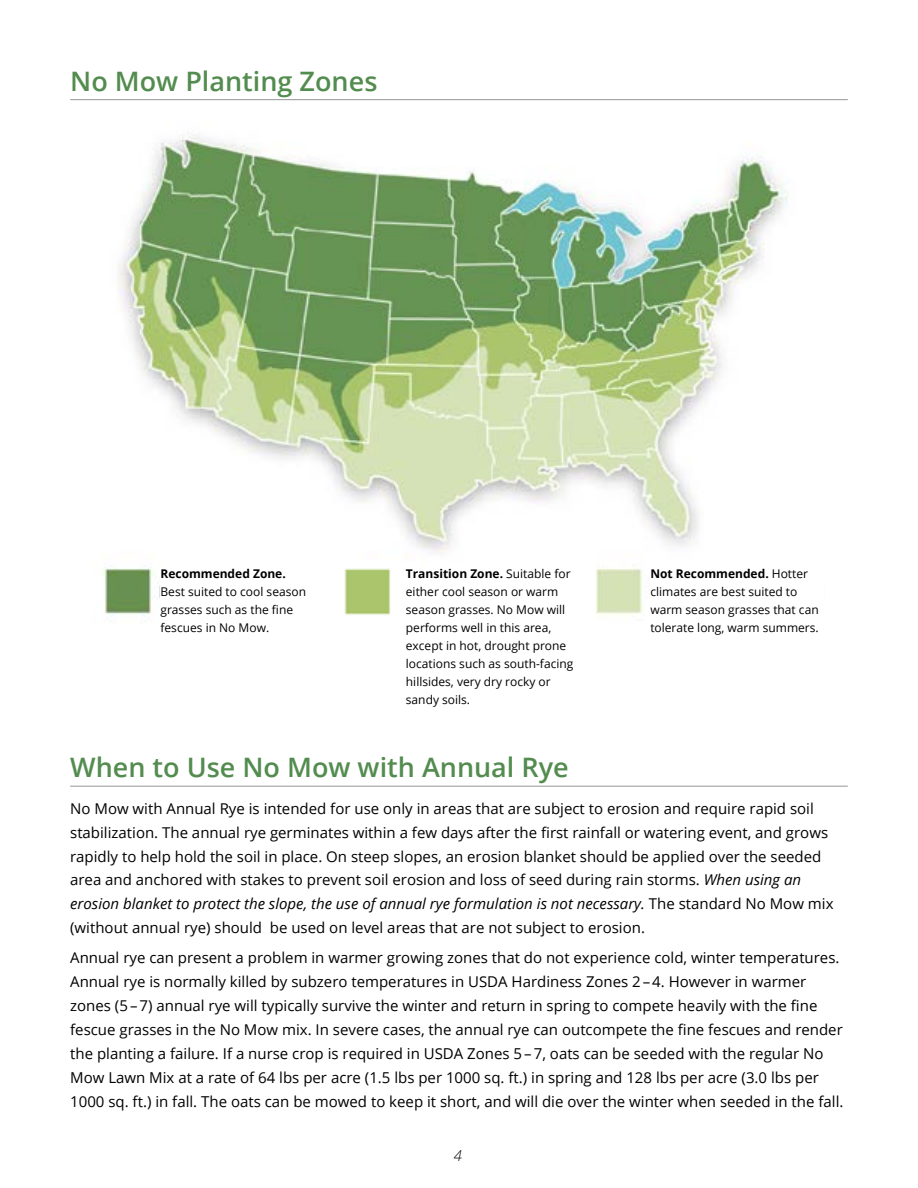
<style>
.page{position:relative;width:918px;height:1188px;background:#fff}
.page>*{position:absolute;margin:0;border:0;box-sizing:border-box;transform-origin:0 0}
.t1{font:600 26.85px "Open Sans";color:#538c4f}
.t2{font:15px/24px "Open Sans";color:#000}
.t3{font:italic 300 15px "Open Sans";color:#000}
.t4{font:14.85px/23.9px "Open Sans";color:#000}
.t5{font:12px/18px "Open Sans";color:#000}
.t6{font:700 12px "Open Sans";color:#000}
.s1{font-weight:700}
.s2{font-style:italic}
</style>
<div class="page">
<img style="left:101px;top:134px;width:687px;height:488px">
<div style="left:315px;top:561px;width:103px;height:63px;background:#fff"></div>
<hr style="left:70px;top:99px;width:778px;height:1px;background:#939598">
<hr style="left:70px;top:786px;width:778px;height:1px;background:#939598">
<div style="left:650px;top:569px;width:174px;height:141px;background:#fff"></div>
<div style="left:160px;top:569px;width:164px;height:81px;background:#fff"></div>
<img style="left:344px;top:568px;width:46px;height:47px">
<div style="left:406px;top:569px;width:170px;height:175px;background:#fff"></div>
<h1 class="t1" style="left:70px;top:63px;width:309px">No Mow Planting Zones</h1>
<p class="t6" style="left:160px;top:565px;width:127px">Recommended Zone.</p>
<p class="t5" style="left:160px;top:582px;width:147px">Best suited to cool season grasses such as the fine fescues in No Mow.</p>
<p class="t5" style="left:406px;top:564px;width:169px"><span class="s1">Transition Zone.</span> Suitable for either cool season or warm season grasses. No Mow will performs well in this area, except in hot, drought prone locations such as south-facing hillsides, very dry rocky or sandy soils.</p>
<p class="t5" style="left:650px;top:564px;width:170px"><span class="s1">Not Recommended.</span> Hotter climates are best suited to warm season grasses that can tolerate long, warm summers.</p>
<h1 class="t1" style="left:70px;top:749px;width:500px">When to Use No Mow with Annual Rye</h1>
<p class="t4" style="left:70px;top:796px;width:765px">No Mow with Annual Rye is intended for use only in areas that are subject to erosion and require rapid soil stabilization. The annual rye germinates within a few days after the first rainfall or watering event, and grows rapidly to help hold the soil in place. On steep slopes, an erosion blanket should be applied over the seeded area and anchored with stakes to prevent soil erosion and loss of seed during rain storms. <span class="s2">When using an erosion blanket to protect the slope, the use of annual rye formulation is not necessary.</span> The standard No Mow mix (without annual rye) should be used on level areas that are not subject to erosion.</p>
<p class="t4" style="left:70px;top:946px;width:774px">Annual rye can present a problem in warmer growing zones that do not experience cold, winter temperatures.<br>Annual rye is normally killed by subzero temperatures in USDA Hardiness Zones 2 –4. However in warmer zones (5 – 7) annual rye will typically survive the winter and return in spring to compete heavily with the fine fescue grasses in the No Mow mix. In severe cases, the annual rye can outcompete the fine fescues and render</p>
<p class="t2" style="left:70px;top:1041px;width:775px">the planting a failure. If a nurse crop is required in USDA Zones 5– 7, oats can be seeded with the regular No<br>Mow Lawn Mix at a rate of 64 lbs per acre (1.5 lbs per 1000 sq. ft.) in spring and 128 lbs per acre (3.0 lbs per<br>1000 sq. ft.) in fall. The oats can be mowed to keep it short, and will die over the winter when seeded in the fall.</p>
<p class="t3" style="left:454px;top:1145px;width:10px">4</p>
</div>
